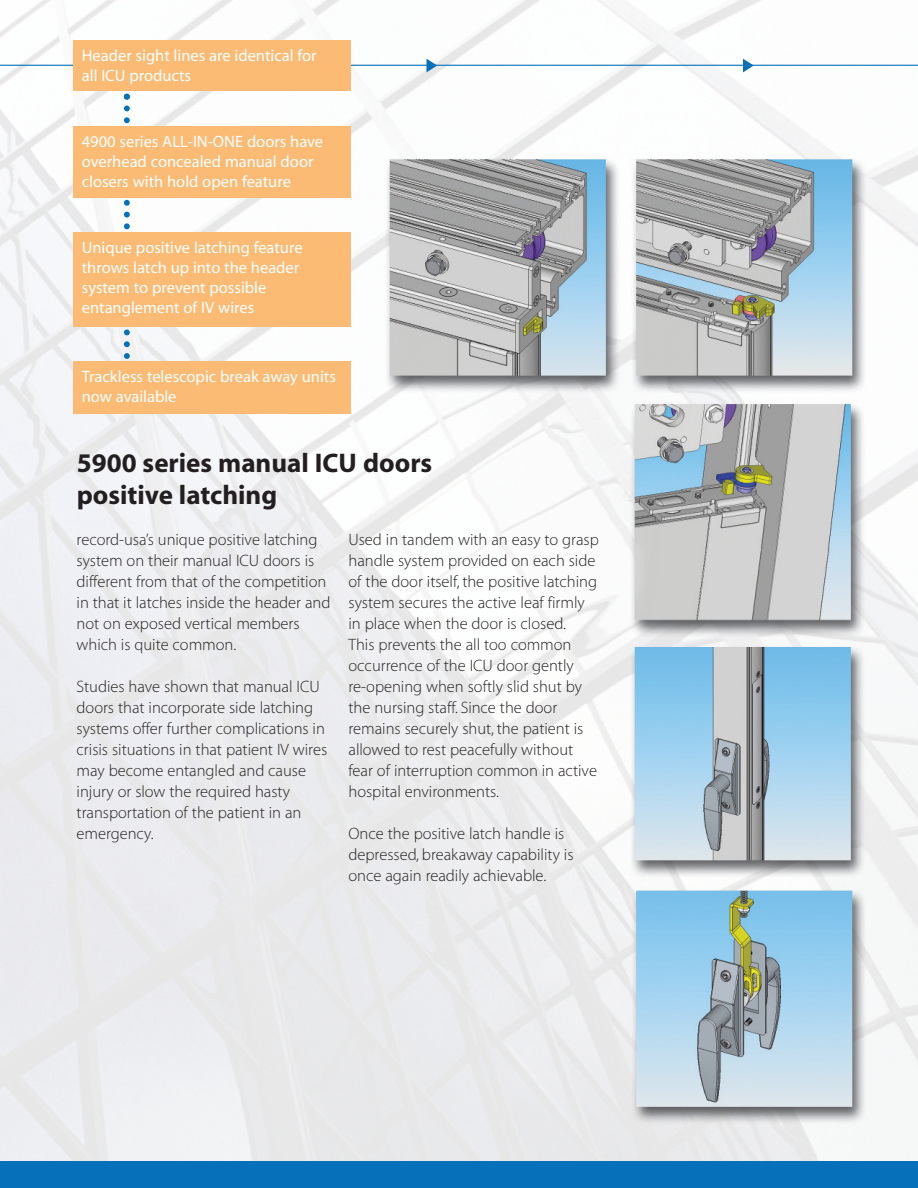
<style>
.page{position:relative;width:918px;height:1188px;background:#fff}
.page>*{position:absolute;margin:0;border:0;box-sizing:border-box;transform-origin:0 0}
.t1{font:27px/32.4px "Myriad MM.700.600";color:#231f20}
.t2{font:16.5px/21px "Myriad MM.215.600";color:#231f20}
.t3{font:16.5px/19.8px "Myriad MM.412.601";color:#fff}
</style>
<div class="page">
<img style="left:0;top:0;width:918px;height:1161px">
<hr style="left:0;top:65px;width:918px;height:1px;background:#0671ba">
<svg style="left:427px;top:59px;width:10px;height:13px"></svg>
<svg style="left:743px;top:59px;width:11px;height:13px"></svg>
<div style="left:0;top:1161px;width:918px;height:27px;background:#0671ba"></div>
<svg style="left:124px;top:94px;width:6px;height:267px"></svg>
<div style="left:74px;top:40px;width:277px;height:51px;background:#fcbb74"></div>
<div style="left:74px;top:126px;width:277px;height:71px;background:#fcbb74"></div>
<div style="left:74px;top:232px;width:277px;height:95px;background:#fcbb74"></div>
<div style="left:74px;top:361px;width:277px;height:53px;background:#fcbb74"></div>
<p class="t3" style="left:82px;top:48px;width:236px">Header sight lines are identical for all ICU products</p>
<p class="t3" style="left:82px;top:133px;width:243px">4900 series ALL-IN-ONE doors have overhead concealed manual door closers with hold open feature</p>
<p class="t3" style="left:82px;top:240px;width:222px">Unique positive latching feature throws latch up into the header system to prevent possible entanglement of IV wires</p>
<p class="t3" style="left:82px;top:369px;width:256px">Trackless telescopic break away units now available</p>
<h1 class="t1" style="left:77px;top:449px;width:357px">5900 series manual ICU doors positive latching</h1>
<p class="t2" style="left:77px;top:530px;width:255px">record-usa’s unique positive latching system on their manual ICU doors is different from that of the competition in that it latches inside the header and not on exposed vertical members which is quite common.</p>
<p class="t2" style="left:77px;top:677px;width:252px">Studies have shown that manual ICU doors that incorporate side latching systems offer further complications in crisis situations in that patient IV wires may become entangled and cause injury or slow the required hasty transportation of the patient in an emergency.</p>
<p class="t2" style="left:349px;top:530px;width:252px">Used in tandem with an easy to grasp handle system provided on each side of the door itself, the positive latching system secures the active leaf firmly in place when the door is closed.<br>This prevents the all too common occurrence of the ICU door gently re-opening when softly slid shut by the nursing staff. Since the door remains securely shut, the patient is allowed to rest peacefully without fear of interruption common in active hospital environments.</p>
<p class="t2" style="left:349px;top:824px;width:227px">Once the positive latch handle is depressed, breakaway capability is once again readily achievable.</p>
</div>
